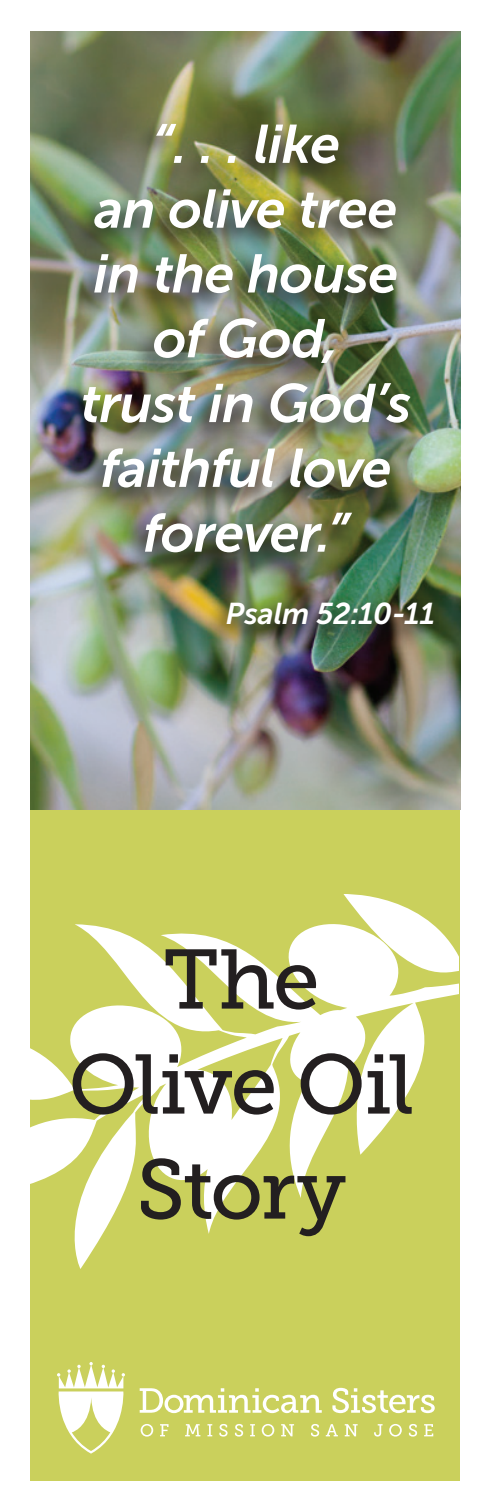
<style>
.page{position:relative;width:486px;height:1512px;background:#fff}
.page>*{position:absolute;margin:0;border:0;box-sizing:border-box;transform-origin:0 0}
.t1{font:84px/105px "Museo Slab 500";letter-spacing:-.025em;color:#231f20;text-align:center}
.t2{font:italic 54px/64.8px "Museo Sans 700";letter-spacing:-.015em;color:#fff;text-align:center}
.t3{font:italic 30px "Museo Sans 700";letter-spacing:-.005em;color:#fff}
</style>
<div class="page">
<div style="left:30px;top:780px;width:429px;height:700px;background:#cad05c"></div>
<svg style="left:140px;top:1388px;width:182px;height:25px"></svg>
<svg style="left:332px;top:1388px;width:103px;height:25px"></svg>
<svg style="left:141px;top:1424px;width:12px;height:13px"></svg>
<svg style="left:160px;top:1424px;width:9px;height:12px"></svg>
<svg style="left:185px;top:1424px;width:15px;height:12px"></svg>
<svg style="left:207px;top:1424px;width:5px;height:12px"></svg>
<svg style="left:219px;top:1424px;width:9px;height:13px"></svg>
<svg style="left:235px;top:1424px;width:8px;height:13px"></svg>
<svg style="left:250px;top:1424px;width:5px;height:12px"></svg>
<svg style="left:262px;top:1424px;width:12px;height:13px"></svg>
<svg style="left:281px;top:1424px;width:13px;height:12px"></svg>
<svg style="left:311px;top:1424px;width:8px;height:13px"></svg>
<svg style="left:326px;top:1424px;width:12px;height:12px"></svg>
<svg style="left:345px;top:1424px;width:13px;height:12px"></svg>
<svg style="left:374px;top:1424px;width:9px;height:13px"></svg>
<svg style="left:389px;top:1424px;width:13px;height:13px"></svg>
<svg style="left:409px;top:1424px;width:8px;height:13px"></svg>
<svg style="left:424px;top:1424px;width:9px;height:12px"></svg>
<svg style="left:57px;top:1362px;width:68px;height:92px"></svg>
<svg style="left:30px;top:894px;width:429px;height:375px"></svg>
<img style="left:30px;top:31px;width:431px;height:779px">
<img style="left:60px;top:118px;width:379px;height:532px">
<p class="t2" style="left:81px;top:112px;width:332px">“. . . like<br>an olive tree in the house of God,<br>trust in God’s faithful love forever.”</p>
<p class="t3" style="left:226px;top:597px;width:211px">Psalm 52:10-11</p>
<h1 class="t1" style="left:69px;top:928px;width:347px">The<br>Olive Oil<br>Story</h1>
</div>
